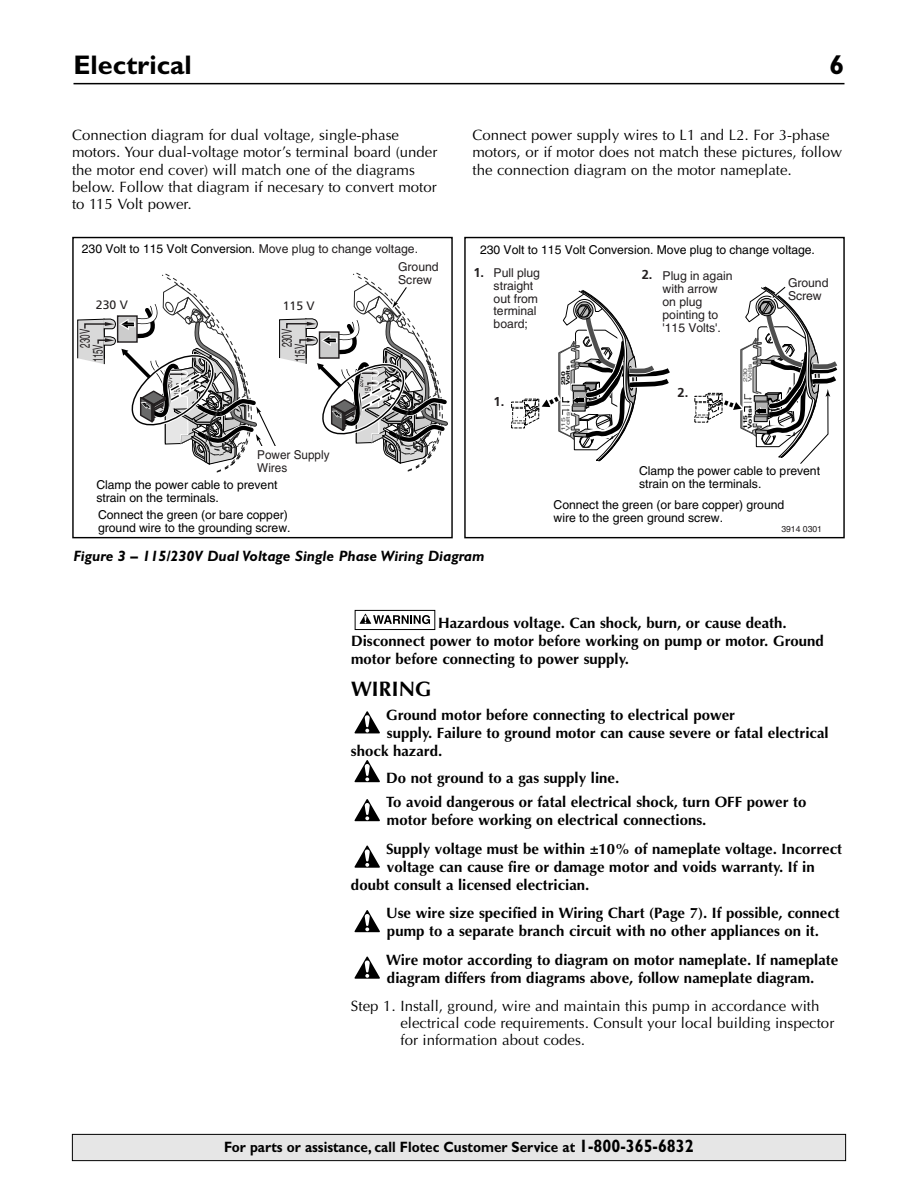
<style>
.page{position:relative;width:918px;height:1188px;background:#fff}
.page>*{position:absolute;margin:0;border:0;box-sizing:border-box;transform-origin:0 0}
.t1{font:700 27px "Gill Sans";color:#000}
.t2{font:700 21px "Optima";color:#000}
.t3{font:700 15px/18px "Optima";color:#000}
.t4{font:15px/17.2px "Optima";color:#000}
.t5{font:700 15px "Gill Sans";color:#000;scale:.9 1}
.t6{font:italic 700 15px "Gill Sans";color:#000}
.t7{font:13.95px/12.9px "Helvetica";color:#231f20;scale:.58 1}
.t8{font:700 12.9px "Frutiger";color:#231f20}
.t9{font:12.15px/12.9px "Helvetica";letter-spacing:-.005em;color:#000}
.t10{font:12.15px/12.9px "Helvetica";letter-spacing:-.005em;color:#231f20}
.t11{font:12.15px/12.9px "Helvetica";letter-spacing:-.005em;color:#231f20;scale:.96 1}
.t12{font:12.15px "Frutiger";color:#231f20}
.t13{font:10.8px "Helvetica";color:#000}
.t14{font:8.55px "Helvetica";color:#231f20}
.t15{font:8.25px/7.5px "Helvetica";color:#231f20;scale:.58 1}
.t16{font:700 5.4px/4.8px "Helvetica";color:#000;scale:1.6 1}
.t17{font:5.4px/4.8px "Helvetica";color:#4d4d4d;scale:1.6 1}
.t18{font:5.4px/4.8px "Helvetica";color:#4a4a4a;scale:1.6 1}
.s1{color:#231f20}
.s2{font-size:18px}
</style>
<div class="page">
<hr style="left:74px;top:83px;width:770px;height:1px;background:#000">
<div style="left:73px;top:1135px;width:772px;height:25px;background:#e6e6e6"></div>
<div style="left:72px;top:1134px;width:774px;height:27px;border:1px solid #000"></div>
<svg style="left:354px;top:956px;width:26px;height:23px"></svg>
<svg style="left:354px;top:910px;width:26px;height:22px"></svg>
<svg style="left:354px;top:845px;width:26px;height:23px"></svg>
<svg style="left:354px;top:799px;width:26px;height:22px"></svg>
<svg style="left:354px;top:760px;width:26px;height:22px"></svg>
<svg style="left:354px;top:733px;width:26px;height:1px"></svg>
<svg style="left:354px;top:711px;width:26px;height:22px"></svg>
<div style="left:355px;top:610px;width:80px;height:20px;border:1px solid #000"></div>
<svg style="left:360px;top:614px;width:70px;height:10px"></svg>
<div style="left:72px;top:237px;width:381px;height:301px;border:1px solid #000"></div>
<div style="left:464px;top:237px;width:381px;height:301px;border:1px solid #000"></div>
<svg style="left:694px;top:282px;width:151px;height:183px"></svg>
<svg style="left:511px;top:290px;width:159px;height:172px"></svg>
<svg style="left:77px;top:272px;width:375px;height:249px"></svg>
<h1 class="t1" style="left:74px;top:55px;width:120px">Electrical</h1>
<h1 class="t1" style="left:830px;top:55px;width:16px">6</h1>
<p class="t4" style="left:72px;top:128px;width:367px">Connection diagram for dual voltage, single-phase motors. Your dual-voltage motor’s terminal board (under the motor end cover) will match one of the diagrams below. Follow that diagram if necesary to convert motor to 115 Volt power.</p>
<p class="t4" style="left:472px;top:128px;width:371px">Connect power supply wires to L1 and L2. For 3-phase motors, or if motor does not match these pictures, follow the connection diagram on the motor nameplate.</p>
<p class="t9" style="left:82px;top:243px;width:338px">230 Volt to 115 Volt Conversion. <span class="s1">Move plug to change voltage.</span></p>
<p class="t12" style="left:96px;top:300px;width:33px">230 V</p>
<p class="t12" style="left:283px;top:301px;width:33px">115 V</p>
<p class="t7" style="left:80px;top:362px;width:59px;text-indent:15px;rotate:-90deg">230V<br>115V</p>
<p class="t7" style="left:282px;top:362px;width:59px;text-indent:15px;rotate:-90deg">230V<br>115V</p>
<p class="t15" style="left:166px;top:397px;width:36px;text-indent:9px;rotate:-90deg">230V<br>115V</p>
<p class="t10" style="left:398px;top:262px;width:42px">Ground<br>Screw</p>
<p class="t15" style="left:357px;top:396px;width:36px;text-indent:9px;rotate:-90deg">230V<br>115V</p>
<p class="t9" style="left:480px;top:244px;width:336px">230 Volt to 115 Volt Conversion. Move plug to change voltage.</p>
<p class="t10" style="left:494px;top:267px;width:48px">Pull plug straight out from terminal board;</p>
<p class="t8" style="left:474px;top:267px;width:12px">1.</p>
<p class="t8" style="left:642px;top:269px;width:12px">2.</p>
<p class="t10" style="left:663px;top:270px;width:71px">Plug in again with arrow on plug pointing to '115 Volts'.</p>
<p class="t10" style="left:788px;top:278px;width:42px">Ground<br>Screw</p>
<p class="t8" style="left:494px;top:396px;width:12px">1.</p>
<p class="t16" style="left:561px;top:385px;width:14px;rotate:-90deg">230<br>Volts</p>
<p class="t18" style="left:561px;top:431px;width:13px;rotate:-90deg">115<br>Volts</p>
<p class="t13" style="left:605px;top:390px;width:9px">A</p>
<p class="t13" style="left:603px;top:431px;width:14px">L1</p>
<p class="t8" style="left:678px;top:387px;width:12px">2.</p>
<p class="t17" style="left:743px;top:382px;width:13px;rotate:-90deg">230<br>Volts</p>
<p class="t16" style="left:743px;top:429px;width:14px;rotate:-90deg">115<br>Volts</p>
<p class="t13" style="left:787px;top:387px;width:9px">A</p>
<p class="t13" style="left:785px;top:428px;width:14px">L1</p>
<p class="t11" style="left:257px;top:449px;width:77px">Power Supply<br>Wires</p>
<p class="t9" style="left:639px;top:465px;width:182px">Clamp the power cable to prevent strain on the terminals.</p>
<p class="t9" style="left:97px;top:479px;width:182px">Clamp the power cable to prevent strain on the terminals.</p>
<p class="t9" style="left:98px;top:510px;width:194px">Connect the green (or bare copper) ground wire to the grounding screw.</p>
<p class="t9" style="left:554px;top:500px;width:232px">Connect the green (or bare copper) ground wire to the green ground screw.</p>
<p class="t14" style="left:781px;top:526px;width:42px">3914 0301</p>
<p class="t6" style="left:74px;top:550px;width:413px">Figure 3 – 115/230V Dual Voltage Single Phase Wiring Diagram</p>
<p class="t3" style="left:351px;top:616px;width:474px;text-indent:87px">Hazardous voltage. Can shock, burn, or cause death.<br>Disconnect power to motor before working on pump or motor. Ground motor before connecting to power supply.</p>
<h2 class="t2" style="left:351px;top:680px;width:82px">WIRING</h2>
<p class="t3" style="left:386px;top:707px;width:350px">Ground motor before connecting to electrical power</p>
<p class="t3" style="left:387px;top:725px;width:443px">supply. Failure to ground motor can cause severe or fatal electrical</p>
<p class="t3" style="left:351px;top:743px;width:93px">shock hazard.</p>
<p class="t3" style="left:386px;top:768px;width:422px;line-height:24px">Do not ground to a gas supply line.<br>To avoid dangerous or fatal electrical shock, turn OFF power to</p>
<p class="t3" style="left:386px;top:808px;width:458px;line-height:28.5px">motor before working on electrical connections.<br>Supply voltage must be within ±10% of nameplate voltage. Incorrect</p>
<p class="t3" style="left:351px;top:859px;width:465px;text-indent:36px">voltage can cause fire or damage motor and voids warranty. If in doubt consult a licensed electrician.</p>
<p class="t3" style="left:386px;top:906px;width:455px">Use wire size specified in Wiring Chart (Page 7). If possible, connect pump to a separate branch circuit with no other appliances on it.</p>
<p class="t3" style="left:386px;top:952px;width:454px">Wire motor according to diagram on motor nameplate. If nameplate diagram differs from diagrams above, follow nameplate diagram.</p>
<p class="t4" style="left:400px;top:998px;width:435px;text-indent:-50px">Step 1. Install, ground, wire and maintain this pump in accordance with electrical code requirements. Consult your local building inspector for information about codes.</p>
<p class="t5" style="left:224px;top:1141px;width:523px">For parts or assistance, call Flotec Customer Service at <span class="s2">1-800-365-6832</span></p>
</div>
